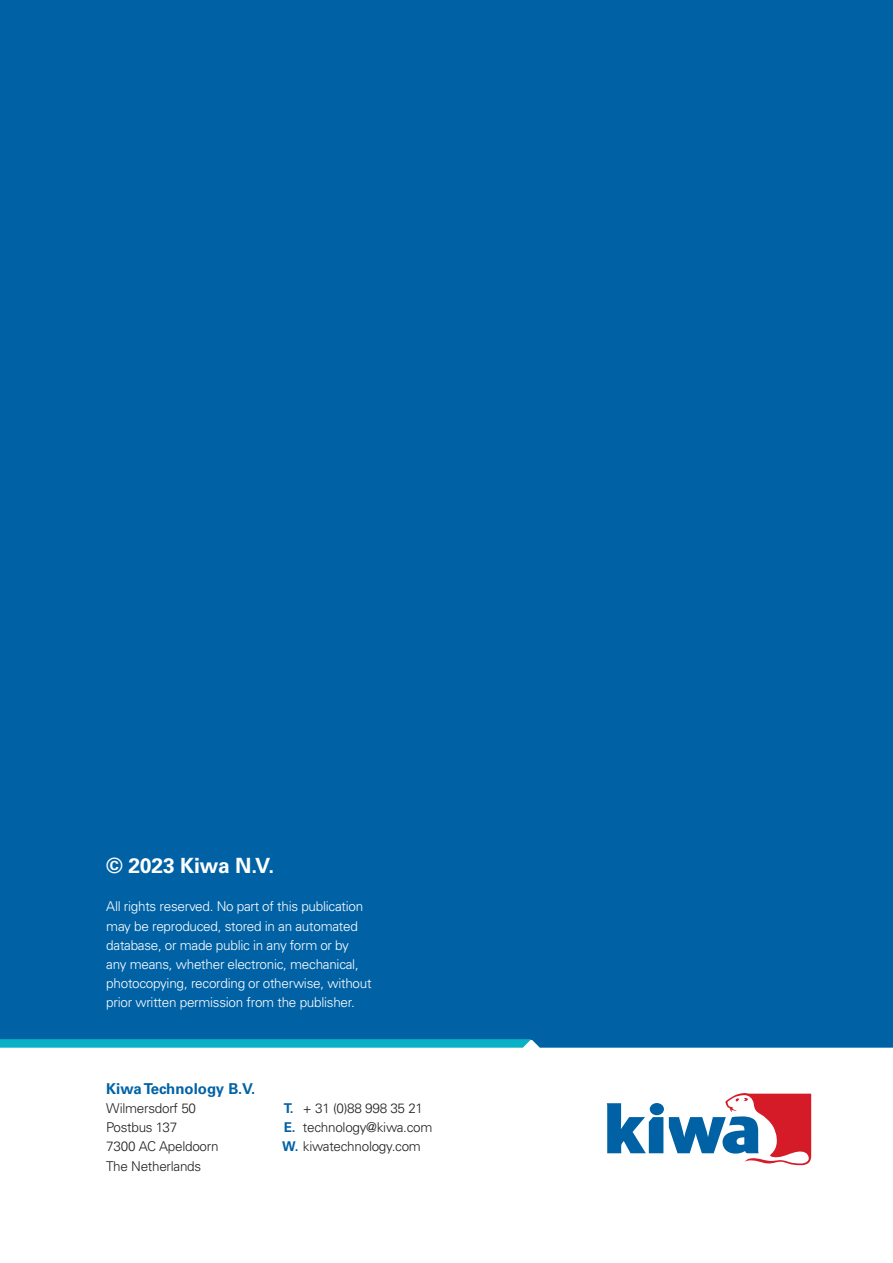
<style>
.page{position:relative;width:893px;height:1263px;background:#fff}
.page>*{position:absolute;margin:0;border:0;box-sizing:border-box;transform-origin:0 0}
.back_title{font:700 21px "Univers LT Pro 65";letter-spacing:-.005em;color:#fff}
.sub_sub_chapter_titl{font:700 15px "Univers LT Pro 65";color:#0062a5}
.main_text_-_white{font:300 13.5px/19.2px "Univers LT Pro 45";letter-spacing:-.02em;color:#fff}
.main_text_-_white-2{font:300 13.5px "Univers LT Pro 45";letter-spacing:-.02em;color:#231f20}
.s1{font-family:"Univers LT Pro 65";font-weight:700;color:#0062a5}
</style>
<div class="page">
<div style="left:0;top:0;width:893px;height:1040px;background:#0062a5"></div>
<svg style="left:0;top:1039px;width:893px;height:9px;background:#1094bb"></svg>
<svg style="left:669px;top:1093px;width:142px;height:72px"></svg>
<svg style="left:607px;top:1103px;width:56px;height:50px"></svg>
<div style="left:650px;top:1103px;width:14px;height:12px;background:#0062a5;border-radius:50%"></div>
<p class="back_title" style="left:106px;top:851px;width:169px">© 2023 Kiwa N.V.</p>
<p class="main_text_-_white" style="left:106px;top:897px;width:267px">All rights reserved. No part of this publication may be reproduced, stored in an automated database, or made public in any form or by any means, whether electronic, mechanical, photocopying, recording or otherwise, without prior written permission from the publisher.</p>
<p class="sub_sub_chapter_titl" style="left:106px;top:1078px;width:150px">Kiwa Technology B.V.</p>
<p class="main_text_-_white-2" style="left:106px;top:1099px;width:91px">Wilmersdorf 50</p>
<p class="main_text_-_white-2" style="left:106px;top:1118px;width:72px">Postbus 137</p>
<p class="main_text_-_white-2" style="left:106px;top:1138px;width:114px">7300 AC Apeldoorn</p>
<p class="main_text_-_white-2" style="left:106px;top:1157px;width:96px">The Netherlands</p>
<p class="main_text_-_white-2" style="left:284px;top:1099px;width:141px"><span class="s1">T.</span> + 31 (0)88 998 35 21</p>
<p class="main_text_-_white-2" style="left:284px;top:1118px;width:150px"><span class="s1">E.</span> technology@kiwa.com</p>
<p class="main_text_-_white-2" style="left:282px;top:1138px;width:140px"><span class="s1">W.</span> kiwatechnology.com</p>
</div>
